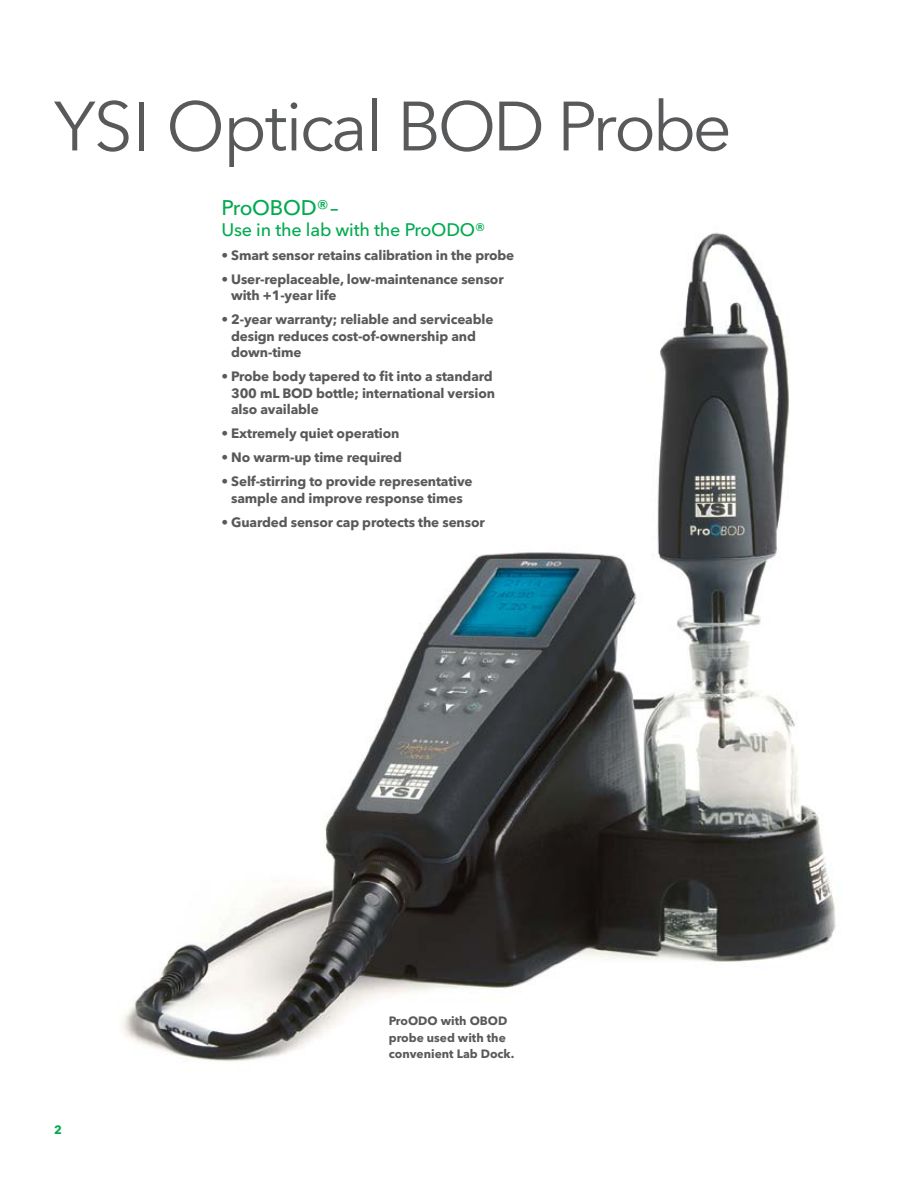
<style>
.page{position:relative;width:918px;height:1188px;background:#fff}
.page>*{position:absolute;margin:0;border:0;box-sizing:border-box;transform-origin:0 0}
.t1{font:69px "Avenir Next LT Pro";letter-spacing:-.045em;color:#58595b}
.t2{font:500 21px "Avenir Next LT Pro";letter-spacing:-.01em;color:#00aa4f}
.t3{font:500 18px "Avenir Next LT Pro";letter-spacing:-.01em;color:#00aa4f}
.t4{font:700 13.5px/16.5px "Avenir Next LT Pro";letter-spacing:-.01em;color:#58595b}
.t5{font:700 12px/16.5px "Avenir Next LT Pro";color:#58595b}
.t6{font:700 12px "Avenir Next LT Pro";color:#00aa4f}
</style>
<div class="page">
<img style="left:123px;top:232px;width:713px;height:830px">
<h1 class="t1" style="left:54px;top:85px;width:679px">YSI Optical BOD Probe</h1>
<h2 class="t2" style="left:221px;top:195px;width:119px">ProOBOD® –</h2>
<h3 class="t3" style="left:221px;top:218px;width:266px">Use in the lab with the ProODO®</h3>
<p class="t4" style="left:221px;top:247px;width:294px">• Smart sensor retains calibration in the probe</p>
<p class="t4" style="left:231px;top:271px;width:274px;text-indent:-10px">• User-replaceable, low-maintenance sensor with +1-year life</p>
<p class="t4" style="left:231px;top:311px;width:264px;text-indent:-10px">• 2-year warranty; reliable and serviceable design reduces cost-of-ownership and down-time</p>
<p class="t4" style="left:231px;top:368px;width:265px;text-indent:-10px">• Probe body tapered to fit into a standard<br>300 mL BOD bottle; international version also available</p>
<p class="t4" style="left:221px;top:425px;width:180px">• Extremely quiet operation</p>
<p class="t4" style="left:221px;top:449px;width:182px">• No warm-up time required</p>
<p class="t4" style="left:221px;top:473px;width:253px;text-align:center">• Self-stirring to provide representative sample and improve response times</p>
<p class="t4" style="left:221px;top:514px;width:265px">• Guarded sensor cap protects the sensor</p>
<p class="t6" style="left:54px;top:1122px;width:9px">2</p>
<p class="t5" style="left:389px;top:1013px;width:127px">ProODO with OBOD probe used with the convenient Lab Dock.</p>
</div>
